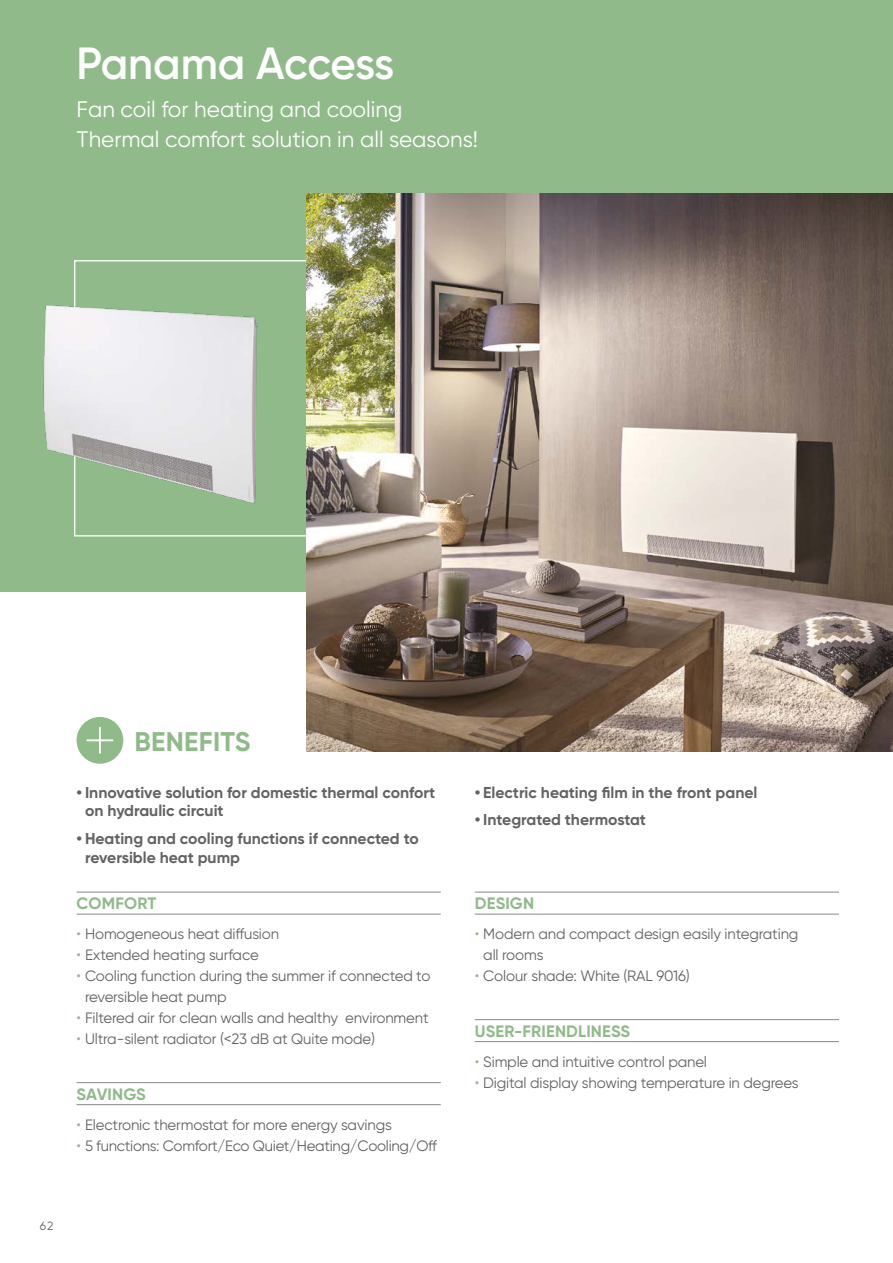
<style>
.page{position:relative;width:893px;height:1263px;background:#fff}
.page>*{position:absolute;margin:0;border:0;box-sizing:border-box;transform-origin:0 0}
.t1{font:600 45px "Gilroy";letter-spacing:-.01em;color:#fff}
.t2{font:700 27px "Gilroy";letter-spacing:.01em;color:#91ba8b}
.t3{font:22.5px/30px "Gilroy";color:#fff}
.t4{font:700 16.5px "Gilroy";letter-spacing:.01em;color:#91ba8b}
.t5{font:700 15.75px/18.9px "Gilroy";color:#646363}
.t6{font:15px/21px "Gilroy";letter-spacing:-.01em;color:#646363}
.t7{font:12px "Gilroy";color:#646363}
.s1{color:#91ba8b}
</style>
<div class="page">
<div style="left:0;top:0;width:893px;height:194px;background:#91ba8b"></div>
<div style="left:0;top:0;width:434px;height:592px;background:#91ba8b"></div>
<img style="left:306px;top:193px;width:587px;height:558px">
<img style="left:43px;top:287px;width:215px;height:222px">
<hr style="left:77px;top:892px;width:364px;height:1px;background:#878787">
<hr style="left:77px;top:914px;width:364px;height:1px;background:#878787">
<hr style="left:77px;top:1082px;width:364px;height:1px;background:#878787">
<hr style="left:77px;top:1104px;width:364px;height:1px;background:#878787">
<hr style="left:475px;top:892px;width:364px;height:1px;background:#878787">
<hr style="left:475px;top:914px;width:364px;height:1px;background:#878787">
<hr style="left:475px;top:1019px;width:364px;height:1px;background:#878787">
<hr style="left:475px;top:1041px;width:364px;height:1px;background:#878787">
<div style="left:77px;top:717px;width:46px;height:47px;background:#91ba8b;border-radius:50%"></div>
<svg style="left:86px;top:727px;width:27px;height:27px"></svg>
<h1 class="t1" style="left:77px;top:35px;width:319px">Panama Access</h1>
<h3 class="t3" style="left:77px;top:94px;width:403px">Fan coil for heating and cooling<br>Thermal comfort solution in all seasons!</h3>
<h2 class="t2" style="left:135px;top:724px;width:118px">BENEFITS</h2>
<p class="t5" style="left:85px;top:782px;width:352px;text-indent:-9px">• Innovative solution for domestic thermal confort on hydraulic circuit</p>
<p class="t5" style="left:85px;top:829px;width:335px;text-indent:-9px">• Heating and cooling functions if connected to reversible heat pump</p>
<p class="t4" style="left:77px;top:893px;width:81px">COMFORT</p>
<p class="t6" style="left:77px;top:923px;width:204px"><span class="s1">•</span> Homogeneous heat diffusion</p>
<p class="t6" style="left:77px;top:944px;width:184px"><span class="s1">•</span> Extended heating surface</p>
<p class="t6" style="left:85px;top:965px;width:347px;text-indent:-9px"><span class="s1">•</span> Cooling function during the summer if connected to reversible heat pump</p>
<p class="t6" style="left:77px;top:1007px;width:354px"><span class="s1">•</span> Filtered air for clean walls and healthy environment</p>
<p class="t6" style="left:77px;top:1028px;width:300px"><span class="s1">•</span> Ultra-silent radiator (&lt;23 dB at Quite mode)</p>
<p class="t4" style="left:77px;top:1084px;width:71px">SAVINGS</p>
<p class="t6" style="left:77px;top:1113px;width:317px"><span class="s1">•</span> Electronic thermostat for more energy savings</p>
<p class="t6" style="left:77px;top:1134px;width:362px"><span class="s1">•</span> 5 functions: Comfort/Eco Quiet/Heating/Cooling/Off</p>
<p class="t7" style="left:40px;top:1218px;width:15px">62</p>
<p class="t5" style="left:475px;top:782px;width:284px">• Electric heating film in the front panel</p>
<p class="t5" style="left:475px;top:810px;width:173px">• Integrated thermostat</p>
<p class="t4" style="left:475px;top:893px;width:61px">DESIGN</p>
<p class="t6" style="left:483px;top:923px;width:317px;text-indent:-9px"><span class="s1">•</span> Modern and compact design easily integrating all rooms</p>
<p class="t6" style="left:475px;top:965px;width:217px"><span class="s1">•</span> Colour shade: White (RAL 9016)</p>
<p class="t4" style="left:475px;top:1021px;width:157px">USER-FRIENDLINESS</p>
<p class="t6" style="left:475px;top:1050px;width:234px"><span class="s1">•</span> Simple and intuitive control panel</p>
<p class="t6" style="left:475px;top:1071px;width:325px"><span class="s1">•</span> Digital display showing temperature in degrees</p>
</div>
